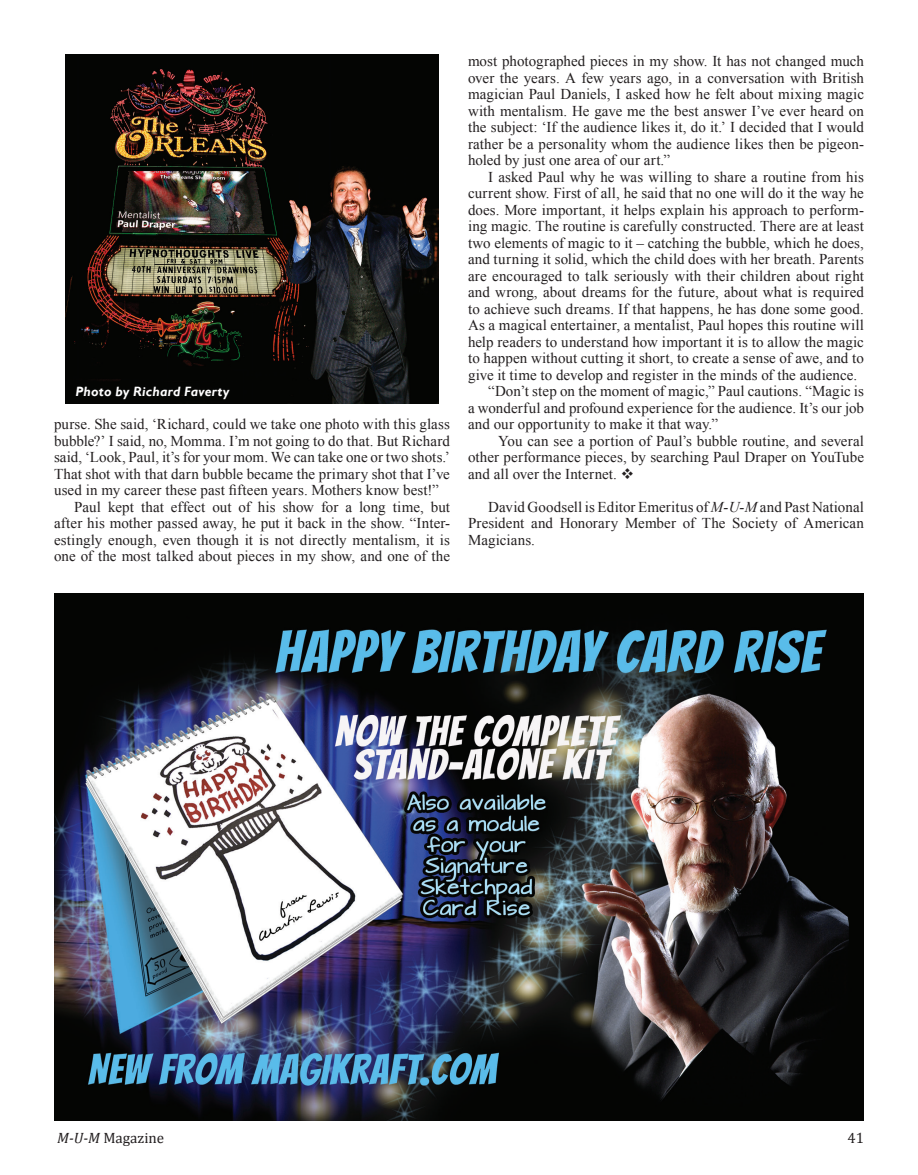
<style>
.page{position:relative;width:918px;height:1175px;background:#fff}
.page>*{position:absolute;margin:0;border:0;box-sizing:border-box;transform-origin:0 0}
.t1{font:15px/16.5px "Times New Roman";letter-spacing:.005em;color:#231f20;text-align:justify}
.t2{font:15px "Cambria";color:#231f20}
.t3{font:italic 700 13.5px "Gill Sans";letter-spacing:.015em;color:#fff}
.s1{font-style:italic}
</style>
<div class="page">
<img style="left:54px;top:593px;width:810px;height:527px">
<img style="left:65px;top:54px;width:374px;height:350px">
<p class="t3" style="left:76px;top:384px;width:156px">Photo by Richard Faverty</p>
<p class="t1" style="left:54px;top:416px;width:397px">purse. She said, ‘Richard, could we take one photo with this glass</p>
<p class="t1" style="left:54px;top:432px;width:397px">bubble?’ I said, no, Momma. I’m not going to do that. But Richard</p>
<p class="t1" style="left:54px;top:449px;width:397px">said, ‘Look, Paul, it’s for your mom. We can take one or two shots.’</p>
<p class="t1" style="left:54px;top:465px;width:397px">That shot with that darn bubble became the primary shot that I’ve</p>
<p class="t1" style="left:54px;top:482px;width:386px">used in my career these past fifteen years. Mothers know best!”</p>
<p class="t1" style="left:74px;top:498px;width:377px">Paul kept that effect out of his show for a long time, but</p>
<p class="t1" style="left:54px;top:515px;width:397px">after his mother passed away, he put it back in the show. “Inter-</p>
<p class="t1" style="left:54px;top:531px;width:397px">estingly enough, even though it is not directly mentalism, it is</p>
<p class="t1" style="left:54px;top:548px;width:398px">one of the most talked about pieces in my show, and one of the</p>
<p class="t1" style="left:468px;top:53px;width:398px">most photographed pieces in my show. It has not changed much over the years. A few years ago, in a conversation with British magician Paul Daniels, I asked how he felt about mixing magic with mentalism. He gave me the best answer I’ve ever heard on the subject: ‘If the audience likes it, do it.’ I decided that I would rather be a personality whom the audience likes then be pigeon&shy;holed by just one area of our art.”</p>
<p class="t1" style="left:488px;top:168px;width:377px">I asked Paul why he was willing to share a routine from his</p>
<p class="t1" style="left:468px;top:185px;width:397px">current show. First of all, he said that no one will do it the way he</p>
<p class="t1" style="left:468px;top:201px;width:397px">does. More important, it helps explain his approach to perform-</p>
<p class="t1" style="left:468px;top:218px;width:398px">ing magic. The routine is carefully constructed. There are at least</p>
<p class="t1" style="left:468px;top:234px;width:397px">two elements of magic to it – catching the bubble, which he does,</p>
<p class="t1" style="left:468px;top:251px;width:398px">and turning it solid, which the child does with her breath. Parents</p>
<p class="t1" style="left:468px;top:267px;width:398px">are encouraged to talk seriously with their children about right</p>
<p class="t1" style="left:468px;top:284px;width:398px">and wrong, about dreams for the future, about what is required</p>
<p class="t1" style="left:468px;top:300px;width:397px">to achieve such dreams. If that happens, he has done some good.</p>
<p class="t1" style="left:468px;top:317px;width:397px">As a magical entertainer, a mentalist, Paul hopes this routine will</p>
<p class="t1" style="left:468px;top:333px;width:397px">help readers to understand how important it is to allow the magic</p>
<p class="t1" style="left:468px;top:350px;width:397px">to happen without cutting it short, to create a sense of awe, and to</p>
<p class="t1" style="left:468px;top:366px;width:391px">give it time to develop and register in the minds of the audience.</p>
<p class="t1" style="left:488px;top:383px;width:377px">“Don’t step on the moment of magic,” Paul cautions. “Magic is</p>
<p class="t1" style="left:468px;top:399px;width:398px">a wonderful and profound experience for the audience. It’s our job</p>
<p class="t1" style="left:468px;top:416px;width:252px">and our opportunity to make it that way.”</p>
<p class="t1" style="left:498px;top:432px;width:367px">You can see a portion of Paul’s bubble routine, and several</p>
<p class="t1" style="left:468px;top:449px;width:398px">other performance pieces, by searching Paul Draper on YouTube</p>
<p class="t1" style="left:468px;top:465px;width:168px">and all over the Internet. ❖</p>
<p class="t1" style="left:468px;top:498px;width:398px;text-indent:20px">David Goodsell is Editor Emeritus of <span class="s1">M-U-M</span> and Past National President and Honorary Member of The Society of American Magicians.</p>
<p class="t2" style="left:57px;top:1129px;width:108px"><span class="s1">M-U-M</span> Magazine</p>
<p class="t2" style="left:847px;top:1129px;width:18px">41</p>
</div>
